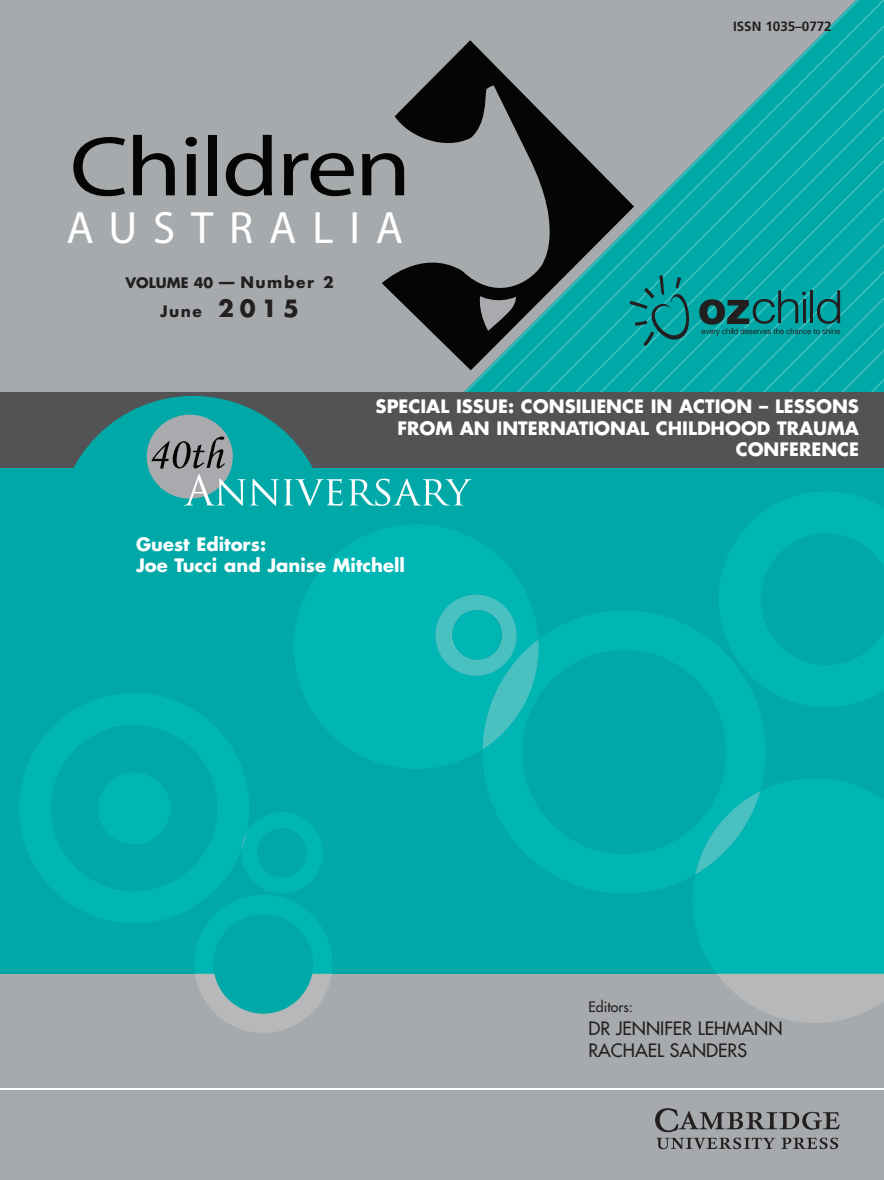
<style>
.page{position:relative;width:884px;height:1180px;background:#fff}
.page>*{position:absolute;margin:0;border:0;box-sizing:border-box;transform-origin:0 0}
.t1{font:45.45px "Myriad";letter-spacing:.355em;color:#fff}
.t2{font:700 18px/21.6px "Futura";color:#fff;text-align:right}
.t3{font:18px/22.5px "Futura";color:#231f20}
.t4{font:700 15.45px "Futura";color:#231f20}
.t5{font:700 14.1px "Futura";color:#231f20}
.t6{font:14.1px "Futura";color:#231f20}
.t7{font:700 13.5px "Frutiger";letter-spacing:-.005em;color:#231f20}
.s1{font-size:15.45px}
.s2{font-size:23.1px}
</style>
<div class="page">
<div style="left:0;top:0;width:883px;height:1180px;background:#a7aaac"></div>
<svg style="left:465px;top:0;width:415px;height:392px"></svg>
<hr style="left:0;top:1088px;width:883px;height:2px;background:#fff">
<div style="left:0;top:392px;width:883px;height:78px;background:#535355"></div>
<div style="left:0;top:468px;width:883px;height:505px;background:#00a9a7"></div>
<svg style="left:19px;top:693px;width:230px;height:230px;fill:#00b6b4"></svg>
<div style="left:51px;top:725px;width:166px;height:166px;background:#00a9a7;border-radius:50%"></div>
<svg style="left:484px;top:611px;width:281px;height:282px;fill:#00b6b4"></svg>
<div style="left:522px;top:650px;width:204px;height:204px;background:#00a9a7;border-radius:50%"></div>
<div style="left:58px;top:396px;width:270px;height:270px;background:#00a9a7;border-radius:50%"></div>
<svg style="left:194px;top:812px;width:138px;height:221px"></svg>
<div style="left:257px;top:828px;width:50px;height:50px;background:#00a9a7;border-radius:50%"></div>
<svg style="left:718px;top:492px;width:165px;height:215px"></svg>
<svg style="left:692px;top:778px;width:191px;height:245px"></svg>
<div style="left:98px;top:772px;width:72px;height:72px;background:#00b6b4;border-radius:50%"></div>
<svg style="left:382px;top:40px;width:252px;height:330px"></svg>
<svg style="left:478px;top:296px;width:38px;height:35px"></svg>
<svg style="left:73px;top:137px;width:52px;height:59px"></svg>
<svg style="left:133px;top:135px;width:42px;height:60px"></svg>
<svg style="left:185px;top:137px;width:12px;height:58px"></svg>
<div style="left:208px;top:135px;width:9px;height:60px;background:#050504"></div>
<svg style="left:226px;top:135px;width:46px;height:61px"></svg>
<svg style="left:284px;top:153px;width:70px;height:43px"></svg>
<svg style="left:362px;top:153px;width:42px;height:42px"></svg>
<svg style="left:620px;top:201px;width:263px;height:191px;background:#08a3a1"></svg>
<svg style="left:294px;top:525px;width:233px;height:244px;fill:#00b6b4"></svg>
<svg style="left:297px;top:567px;width:27px;height:50px"></svg>
<svg style="left:655px;top:1108px;width:184px;height:24px"></svg>
<svg style="left:656px;top:1138px;width:119px;height:11px"></svg>
<svg style="left:781px;top:1138px;width:57px;height:11px"></svg>
<svg style="left:435px;top:595px;width:103px;height:154px"></svg>
<div style="left:147px;top:415px;width:86px;height:84px;background:#a8aaad;border-radius:50%"></div>
<img style="left:375px;top:479px;width:96px;height:27px">
<img style="left:151px;top:437px;width:74px;height:32px">
<h1 class="t1" style="left:66px;top:210px;width:338px">AUSTRALIA</h1>
<p class="t5" style="left:125px;top:277px;width:209px">VOLUME 40 <span class="s1">— Number 2</span></p>
<p class="t4" style="left:160px;top:304px;width:140px">June <span class="s2">2015</span></p>
<p class="t7" style="left:733px;top:21px;width:100px">ISSN 1035–0772</p>
<p class="t2" style="left:375px;top:397px;width:485px">SPECIAL ISSUE: CONSILIENCE IN ACTION – LESSONS<br>FROM AN INTERNATIONAL CHILDHOOD TRAUMA<br>CONFERENCE</p>
<p class="t2" style="left:136px;top:535px;width:270px;text-align:left">Guest Editors:<br>Joe Tucci and Janise Mitchell</p>
<p class="t6" style="left:588px;top:1000px;width:46px">Editors:</p>
<p class="t3" style="left:588px;top:1018px;width:195px">DR JENNIFER LEHMANN<br>RACHAEL SANDERS</p>
</div>
